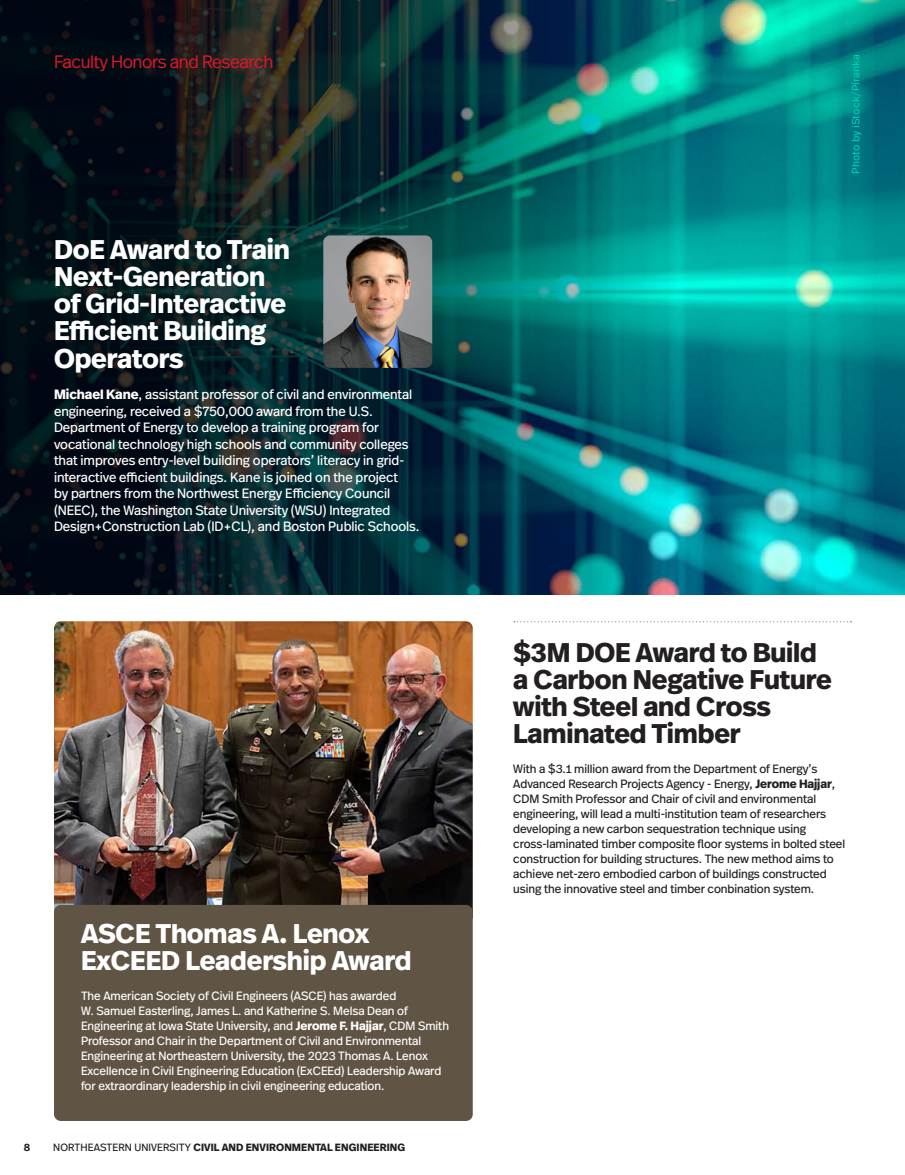
<style>
.page{position:relative;width:905px;height:1175px;background:#fff}
.page>*{position:absolute;margin:0;border:0;box-sizing:border-box;transform-origin:0 0}
.t1{font:700 27px/27px "Real Head Pro";letter-spacing:-.005em;color:#fff}
.t2{font:700 27px/27px "Real Head Pro";letter-spacing:-.005em;color:#231f20}
.t3{font:300 18px "Real Head Pro";letter-spacing:-.025em;color:#dc182a}
.t4{font:13.5px/16.5px "Real Head Pro";letter-spacing:-.005em;color:#fff}
.t5{font:12px/15px "Real Head Pro";letter-spacing:-.005em;color:#231f20}
.t6{font:12px/15px "Real Head Pro";letter-spacing:-.005em;color:#fff}
.t7{font:700 10.5px "Real Head Pro";letter-spacing:.01em;color:#231f20}
.t8{font:10.5px "Real Text Pro";color:#00cfb5}
.t9{font:600 10.5px "Real Head Pro";color:#231f20}
.s1{font-weight:700}
.s2{font-weight:400}
</style>
<div class="page">
<img style="left:54px;top:621px;width:418px;height:287px">
<div style="left:54px;top:904px;width:418px;height:216px;background:#605444;border-radius:7px"></div>
<svg style="left:514px;top:621px;width:337px;height:1px"></svg>
<img style="left:783px;top:0;width:121px;height:594px">
<svg style="left:0;top:0;width:783px;height:594px;background:#09444a"></svg>
<img style="left:323px;top:235px;width:109px;height:133px">
<h2 class="t3" style="left:54px;top:50px;width:221px">Faculty Honors and Research</h2>
<h1 class="t1" style="left:54px;top:236px;width:237px">DoE Award to Train<br>Next-Generation of Grid-Interactive<br>Efficient Building<br>Operators</h1>
<p class="t4" style="left:54px;top:386px;width:367px"><span class="s1">Michael Kane</span>, assistant professor of civil and environmental engineering, received a $750,000 award from the U.S.<br>Department of Energy to develop a training program for vocational technology high schools and community colleges that improves entry-level building operators’ literacy in grid&shy;interactive efficient buildings. Kane is joined on the project<br>by partners from the Northwest Energy Efficiency Council (NEEC), the Washington State University (WSU) Integrated Design+Construction Lab (ID+CL), and Boston Public Schools.</p>
<h1 class="t1" style="left:81px;top:919px;width:332px">ASCE Thomas A. Lenox<br>ExCEED Leadership Award</h1>
<p class="t6" style="left:81px;top:988px;width:369px">The American Society of Civil Engineers (ASCE) has awarded<br>W. Samuel Easterling, James L. and Katherine S. Melsa Dean of Engineering at Iowa State University, and <span class="s1">Jerome F. Hajjar</span>, CDM Smith Professor and Chair in the Department of Civil and Environmental Engineering at Northeastern University, the 2023 Thomas A. Lenox Excellence in Civil Engineering Education (ExCEEd) Leadership Award for extraordinary leadership in civil engineering education.</p>
<p class="t9" style="left:24px;top:1140px;width:8px">8</p>
<p class="t7" style="left:53px;top:1139px;width:353px"><span class="s2">NORTHEASTERN UNIVERSITY</span> CIVIL AND ENVIRONMENTAL ENGINEERING</p>
<p class="t8" style="left:848px;top:174px;width:121px;rotate:-90deg">Photo by iStock/Piranka</p>
<h1 class="t2" style="left:513px;top:639px;width:320px">$3M DOE Award to Build a Carbon Negative Future with Steel and Cross<br>Laminated Timber</h1>
<p class="t5" style="left:513px;top:761px;width:333px">With a $3.1 million award from the Department of Energy’s Advanced Research Projects Agency - Energy, <span class="s1">Jerome Hajjar</span>, CDM Smith Professor and Chair of civil and environmental engineering, will lead a multi-institution team of researchers developing a new carbon sequestration technique using cross-laminated timber composite floor systems in bolted steel construction for building structures. The new method aims to achieve net-zero embodied carbon of buildings constructed using the innovative steel and timber conbination system.</p>
</div>
